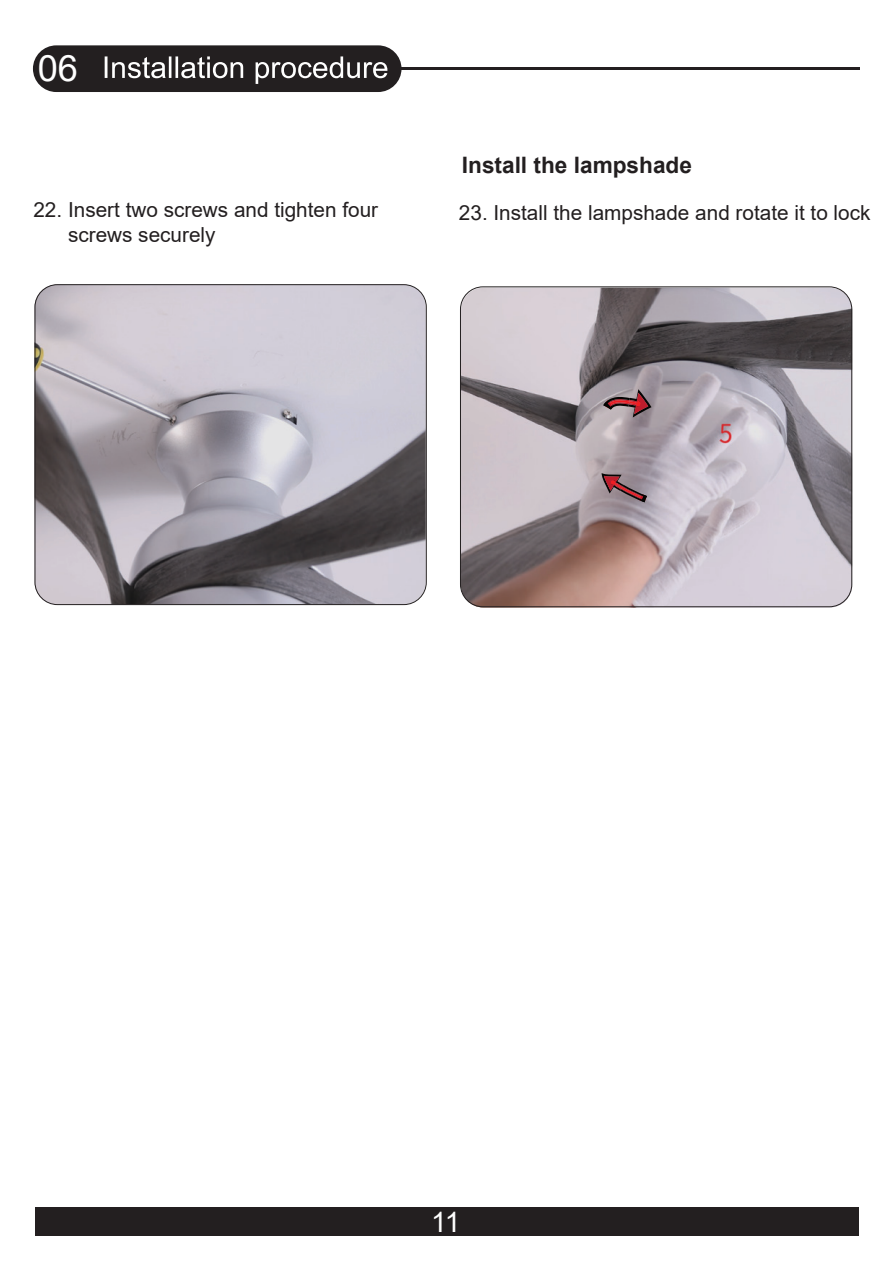
<style>
.page{position:relative;width:893px;height:1263px;background:#fff}
.page>*{position:absolute;margin:0;border:0;box-sizing:border-box;transform-origin:0 0}
.t1{font:36.3px "Arial";color:#fff}
.t2{font:28.2px "Arial";color:#fff}
.t3{font:700 22.65px "Arial";color:#231f20}
.t4{font:20.7px/24.9px "Arial";color:#231f20}
</style>
<div class="page">
<img style="left:461px;top:288px;width:391px;height:320px">
<img style="left:34px;top:284px;width:391px;height:320px">
<div style="left:35px;top:1207px;width:824px;height:28px;background:#231f20"></div>
<div style="left:35px;top:284px;width:392px;height:321px;border:1px solid #231f20;border-radius:22px"></div>
<div style="left:33px;top:45px;width:368px;height:47px;background:#231f20;border-radius:23px"></div>
<hr style="left:102px;top:67px;width:757px;height:3px;background:#231f20">
<svg style="left:105px;top:56px;width:282px;height:28px"></svg>
<div style="left:460px;top:286px;width:392px;height:321px;border:1px solid #231f20;border-radius:22px"></div>
<svg style="left:602px;top:473px;width:45px;height:29px"></svg>
<svg style="left:603px;top:389px;width:48px;height:28px"></svg>
<h1 class="t1" style="left:38px;top:43px;width:42px">06</h1>
<p class="t4" style="left:68px;top:197px;width:312px;text-indent:-35px">22. Insert two screws and tighten four screws securely</p>
<p class="t3" style="left:462px;top:149px;width:232px">Install the lampshade</p>
<p class="t4" style="left:459px;top:200px;width:413px">23. Install the lampshade and rotate it to lock</p>
<h2 class="t2" style="left:431px;top:1202px;width:31px">11</h2>
</div>
